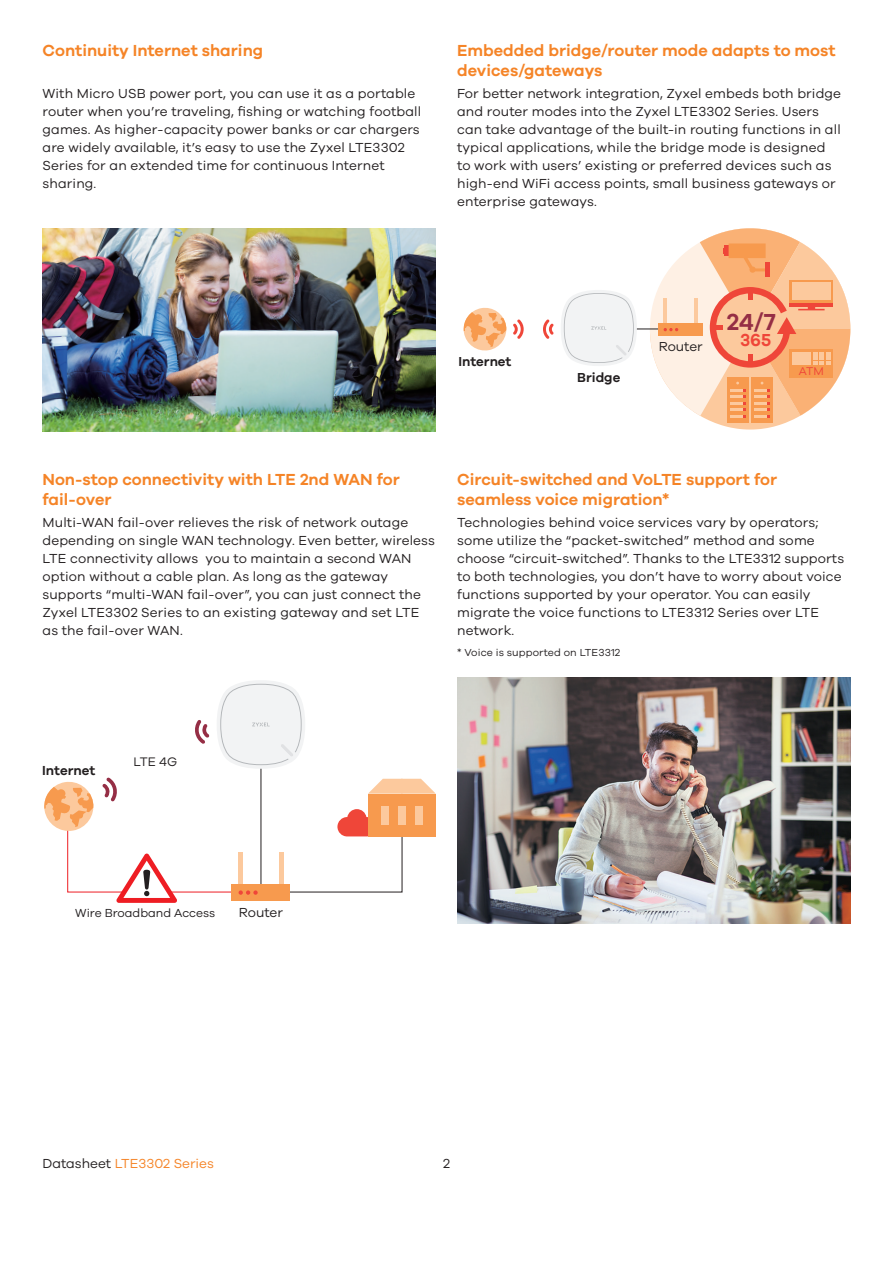
<style>
.page{position:relative;width:893px;height:1263px;background:#fff}
.page>*{position:absolute;margin:0;border:0;box-sizing:border-box;transform-origin:0 0}
.t1{font:600 23.85px "Galano Grotesque";color:#952e45}
.t2{font:600 17.85px "Galano Grotesque";color:#ef4639}
.brand_2_0_intro_bene{font:600 16.5px/19.8px "Galano Grotesque";color:#f58427}
.brand_2_0_intro_bene-2{font:13.5px/18px "Galano Grotesque";letter-spacing:.01em;color:#231f20}
.t3{font:13.5px "Galano Grotesque";color:#f58427}
.t4{font:600 13.5px "Galano Grotesque";color:#231f20}
.t5{font:12.75px "Galano Grotesque";color:#231f20}
.t6{font:12px "Galano Grotesque";color:#231f20}
.t7{font:11.55px "Galano Grotesque";color:#ef4639}
.brand_2_0_intro_bene-3{font:10.5px "Galano Grotesque";letter-spacing:.01em;color:#231f20}
.s1{color:#231f20}
</style>
<div class="page">
<img style="left:43px;top:228px;width:393px;height:203px">
<img style="left:457px;top:677px;width:393px;height:247px">
<hr style="left:261px;top:761px;width:1px;height:127px;background:#231f20">
<svg style="left:195px;top:720px;width:14px;height:24px"></svg>
<svg style="left:44px;top:777px;width:392px;height:126px"></svg>
<svg style="left:217px;top:680px;width:88px;height:89px"></svg>
<hr style="left:636px;top:329px;width:41px;height:1px;background:#231f20">
<svg style="left:543px;top:319px;width:11px;height:20px"></svg>
<svg style="left:463px;top:307px;width:61px;height:44px"></svg>
<svg style="left:650px;top:228px;width:200px;height:202px"></svg>
<div style="left:748px;top:291px;width:5px;height:9px;background:#ef4639"></div>
<div style="left:713px;top:325px;width:10px;height:5px;background:#ef4639"></div>
<hr style="left:748px;top:354px;width:4px;height:10px;background:#ef4639">
<svg style="left:561px;top:290px;width:76px;height:76px"></svg>
<p class="brand_2_0_intro_bene" style="left:43px;top:40px;width:222px">Continuity Internet sharing</p>
<p class="brand_2_0_intro_bene-2" style="left:43px;top:84px;width:380px">With Micro USB power port, you can use it as a portable router when you’re traveling, fishing or watching football games. As higher-capacity power banks or car chargers are widely available, it’s easy to use the Zyxel LTE3302<br>Series for an extended time for continuous Internet sharing.</p>
<p class="brand_2_0_intro_bene" style="left:457px;top:40px;width:380px">Embedded bridge/router mode adapts to most devices/gateways</p>
<p class="brand_2_0_intro_bene-2" style="left:457px;top:84px;width:385px">For better network integration, Zyxel embeds both bridge and router modes into the Zyxel LTE3302 Series. Users can take advantage of the built-in routing functions in all typical applications, while the bridge mode is designed to work with users’ existing or preferred devices such as high-end WiFi access points, small business gateways or enterprise gateways.</p>
<p class="t4" style="left:459px;top:353px;width:54px">Internet</p>
<p class="t4" style="left:577px;top:370px;width:45px">Bridge</p>
<p class="brand_2_0_intro_bene-2" style="left:659px;top:337px;width:45px">Router</p>
<p class="t1" style="left:727px;top:307px;width:51px">24/7</p>
<p class="t2" style="left:740px;top:329px;width:33px">365</p>
<p class="t7" style="left:799px;top:364px;width:27px">ATM</p>
<p class="brand_2_0_intro_bene" style="left:43px;top:469px;width:359px">Non-stop connectivity with LTE 2nd WAN for fail-over</p>
<p class="brand_2_0_intro_bene-2" style="left:43px;top:513px;width:394px">Multi-WAN fail-over relieves the risk of network outage depending on single WAN technology. Even better, wireless LTE connectivity allows you to maintain a second WAN option without a cable plan. As long as the gateway supports “multi-WAN fail-over”, you can just connect the Zyxel LTE3302 Series to an existing gateway and set LTE as the fail-over WAN.</p>
<p class="brand_2_0_intro_bene" style="left:457px;top:469px;width:321px">Circuit-switched and VoLTE support for seamless voice migration*</p>
<p class="brand_2_0_intro_bene-2" style="left:457px;top:513px;width:389px">Technologies behind voice services vary by operators; some utilize the “packet-switched” method and some choose “circuit-switched”. Thanks to the LTE3312 supports to both technologies, you don’t have to worry about voice functions supported by your operator. You can easily migrate the voice functions to LTE3312 Series over LTE network.</p>
<p class="brand_2_0_intro_bene-3" style="left:457px;top:646px;width:165px">* Voice is supported on LTE3312</p>
<p class="t4" style="left:42px;top:762px;width:55px">Internet</p>
<p class="t5" style="left:134px;top:754px;width:45px">LTE 4G</p>
<p class="t6" style="left:75px;top:906px;width:141px">Wire Broadband Access</p>
<p class="brand_2_0_intro_bene-2" style="left:239px;top:903px;width:46px">Router</p>
<p class="t3" style="left:43px;top:1155px;width:173px"><span class="s1">Datasheet</span> LTE3302 Series</p>
<p class="brand_2_0_intro_bene-2" style="left:443px;top:1154px;width:8px">2</p>
</div>
